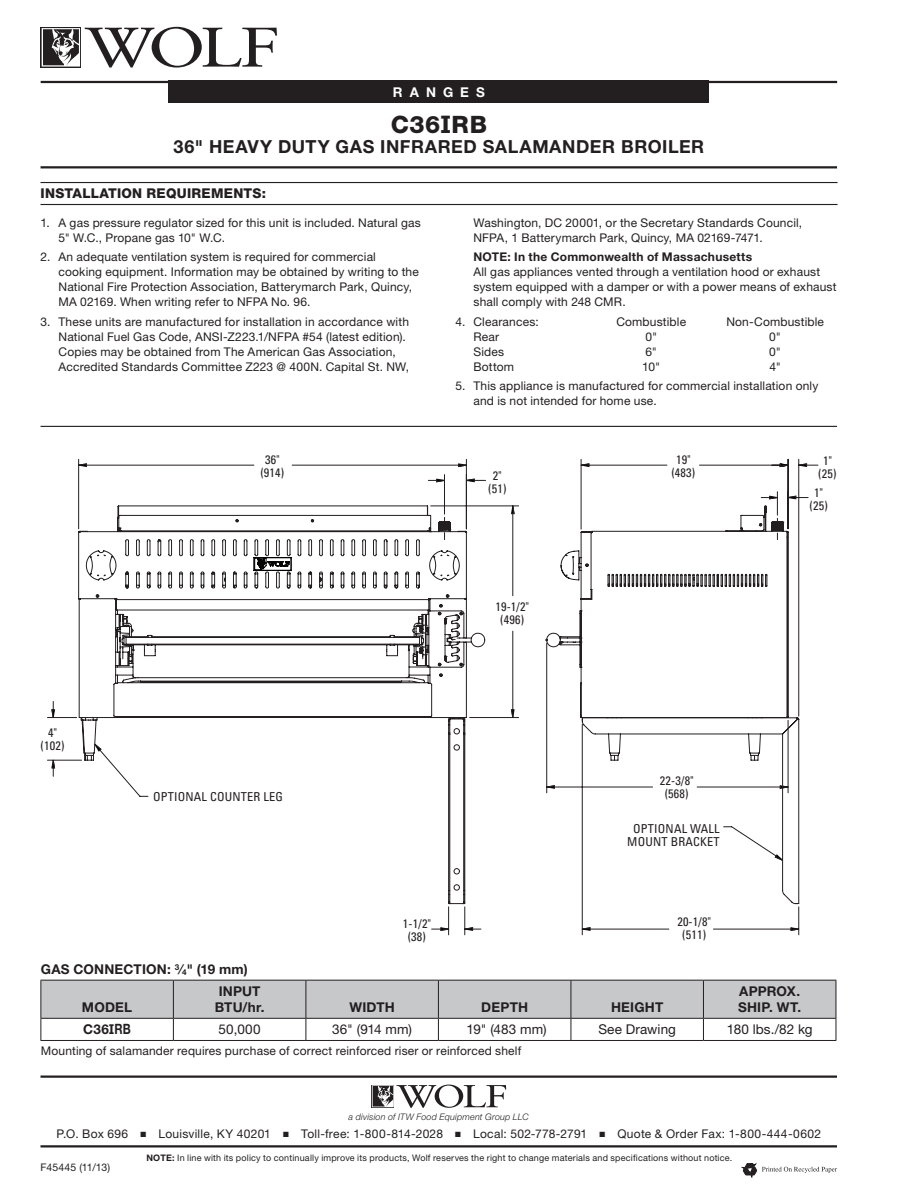
<style>
.page{position:relative;width:918px;height:1188px;background:#fff}
.page>*{position:absolute;margin:0;border:0;box-sizing:border-box;transform-origin:0 0}
.t1{font:800 24px "Helvetica Neue LT Std";color:#231f20}
.Title_Sub_1{font:700 18px "Helvetica Neue LT Std";letter-spacing:.03em;color:#231f20}
.Body_2_Align-Left{font:700 13.5px/16.5px "Helvetica Neue LT Std";letter-spacing:.015em;color:#231f20}
.Body_2_Align-Left-2{font:13.5px "Helvetica Neue LT Std";letter-spacing:.01em;color:#231f20}
.Sub_Head_1{font:800 13.5px "Helvetica Neue LT Std";letter-spacing:.02em;color:#231f20}
.t2{font:700 13.5px "Helvetica Neue LT Std";letter-spacing:.52em;color:#fff}
.t3{font:condensed 12.3px/13px "Univers LT Std";letter-spacing:.015em;color:#231f20;text-align:center}
.Body_2_Align-Left-3{font:12px/15px "Helvetica Neue LT Std";letter-spacing:.015em;color:#231f20}
.Body_2_Align-Left-4{font:700 12px "Helvetica Neue LT Std";letter-spacing:.02em;color:#231f20}
.t4{font:10.5px "Helvetica Neue LT Std";letter-spacing:.02em;color:#231f20}
.t5{font:9px "Helvetica Neue LT Std";letter-spacing:.02em;color:#231f20}
.t6{font:italic 300 9px "Helvetica Neue LT Std";letter-spacing:.02em;color:#231f20}
.s1{font-family:"Rockwell Std";font-weight:700;font-size:25.5px}
.s2{font-size:8.1px}
.s3{font-family:"Rockwell Std";font-size:14.25px}
.s4{font-size:14.25px}
.s5{font-weight:700}
</style>
<div class="page">
<hr style="left:40px;top:1076px;width:797px;height:2px;background:#231f20">
<div style="left:371px;top:1085px;width:23px;height:23px;background:#413d3e"></div>
<svg style="left:372px;top:1085px;width:134px;height:23px"></svg>
<hr style="left:40px;top:1145px;width:797px;height:3px;background:#231f20">
<hr style="left:41px;top:166px;width:796px;height:2px;background:#231f20">
<div style="left:169px;top:81px;width:540px;height:22px;background:#231f20"></div>
<hr style="left:41px;top:81px;width:796px;height:2px;background:#231f20">
<svg style="left:742px;top:1163px;width:95px;height:15px"></svg>
<div style="left:41px;top:27px;width:40px;height:40px;background:#726f70"></div>
<svg style="left:42px;top:27px;width:235px;height:41px"></svg>
<hr style="left:41px;top:426px;width:796px;height:1px;background:#231f20">
<hr style="left:41px;top:182px;width:797px;height:1px;background:#231f20">
<hr style="left:41px;top:204px;width:797px;height:1px;background:#231f20">
<svg style="left:40px;top:980px;width:797px;height:60px"></svg>
<hr style="left:40px;top:1040px;width:133px;height:1px;background:#231f20">
<hr style="left:173px;top:1040px;width:133px;height:1px;background:#231f20">
<hr style="left:306px;top:1040px;width:132px;height:1px;background:#231f20">
<hr style="left:438px;top:1040px;width:133px;height:1px;background:#231f20">
<hr style="left:571px;top:1040px;width:132px;height:1px;background:#231f20">
<hr style="left:703px;top:1040px;width:133px;height:1px;background:#231f20">
<hr style="left:40px;top:980px;width:133px;height:1px;background:#231f20">
<hr style="left:173px;top:980px;width:133px;height:1px;background:#231f20">
<hr style="left:306px;top:980px;width:132px;height:1px;background:#231f20">
<hr style="left:438px;top:980px;width:133px;height:1px;background:#231f20">
<hr style="left:571px;top:980px;width:132px;height:1px;background:#231f20">
<hr style="left:703px;top:980px;width:133px;height:1px;background:#231f20">
<svg style="left:51px;top:463px;width:756px;height:468px"></svg>
<svg style="left:78px;top:505px;width:722px;height:399px"></svg>
<hr style="left:254px;top:557px;width:37px;height:1px;background:#050504">
<svg style="left:254px;top:558px;width:38px;height:13px"></svg>
<p class="t2" style="left:393px;top:84px;width:93px">RANGES</p>
<p class="t1" style="left:391px;top:111px;width:98px">C36<span class="s1">I</span>RB</p>
<p class="Title_Sub_1" style="left:174px;top:135px;width:532px">36" HEAVY DUTY GAS INFRARED SALAMANDER BROILER</p>
<p class="Sub_Head_1" style="left:41px;top:185px;width:227px">INSTALLATION REQUIREMENTS:</p>
<p class="Body_2_Align-Left-3" style="left:59px;top:215px;width:364px;text-indent:-18px">1. A gas pressure regulator sized for this unit is included. Natural gas<br>5" W.C., Propane gas 10" W.C.</p>
<p class="Body_2_Align-Left-3" style="left:59px;top:249px;width:362px;text-indent:-18px">2. An adequate ventilation system is required for commercial cooking equipment. Information may be obtained by writing to the National Fire Protection Association, Batterymarch Park, Quincy, MA 02169. When writing refer to NFPA No. 96.</p>
<p class="Body_2_Align-Left-3" style="left:59px;top:314px;width:352px;text-indent:-18px">3. These units are manufactured for installation in accordance with National Fuel Gas Code, ANSI-Z223.1/NFPA #54 (latest edition).<br>Copies may be obtained from The American Gas Association, Accredited Standards Committee Z223 @ 400N. Capital St. NW,</p>
<p class="Body_2_Align-Left-3" style="left:473px;top:215px;width:330px">Washington, DC 20001, or the Secretary Standards Council,<br>NFPA, 1 Batterymarch Park, Quincy, MA 02169-7471.</p>
<p class="Body_2_Align-Left-4" style="left:473px;top:250px;width:280px">NOTE: In the Commonwealth of Massachusetts</p>
<p class="Body_2_Align-Left-3" style="left:473px;top:264px;width:365px">All gas appliances vented through a ventilation hood or exhaust system equipped with a damper or with a power means of exhaust shall comply with 248 CMR.</p>
<p class="Body_2_Align-Left-3" style="left:455px;top:314px;width:85px">4. Clearances:</p>
<p class="Body_2_Align-Left-3" style="left:616px;top:314px;width:71px">Combustible</p>
<p class="Body_2_Align-Left-3" style="left:726px;top:314px;width:99px">Non-Combustible</p>
<p class="Body_2_Align-Left-3" style="left:473px;top:329px;width:27px">Rear</p>
<p class="Body_2_Align-Left-3" style="left:645px;top:329px;width:13px">0"</p>
<p class="Body_2_Align-Left-3" style="left:769px;top:329px;width:13px">0"</p>
<p class="Body_2_Align-Left-3" style="left:473px;top:344px;width:32px">Sides</p>
<p class="Body_2_Align-Left-3" style="left:645px;top:344px;width:13px">6"</p>
<p class="Body_2_Align-Left-3" style="left:769px;top:344px;width:13px">0"</p>
<p class="Body_2_Align-Left-3" style="left:473px;top:359px;width:42px">Bottom</p>
<p class="Body_2_Align-Left-3" style="left:642px;top:359px;width:20px">10"</p>
<p class="Body_2_Align-Left-3" style="left:769px;top:359px;width:13px">4"</p>
<p class="Body_2_Align-Left-3" style="left:473px;top:378px;width:346px;text-indent:-18px">5. This appliance is manufactured for commercial installation only and is not intended for home use.</p>
<p class="t3" style="left:260px;top:453px;width:25px">36" (914)</p>
<p class="t3" style="left:40px;top:726px;width:25px">4" (102)</p>
<p class="t3" style="left:153px;top:790px;width:131px">OPTIONAL COUNTER LEG</p>
<p class="Body_2_Align-Left" style="left:41px;top:961px;width:208px">GAS CONNECTION: <sup>3</sup>⁄<span class="s2">4</span>" (19 mm)</p>
<p class="Body_2_Align-Left" style="left:82px;top:999px;width:52px">MODEL</p>
<p class="Body_2_Align-Left" style="left:215px;top:982px;width:51px">INPUT<br>BTU/hr.</p>
<p class="t3" style="left:488px;top:469px;width:20px">2" (51)</p>
<p class="t3" style="left:495px;top:600px;width:35px">19-1/2" (496)</p>
<p class="t3" style="left:403px;top:917px;width:29px">1-1/2" (38)</p>
<p class="t3" style="left:671px;top:453px;width:25px">19" (483)</p>
<p class="t3" style="left:818px;top:454px;width:20px">1" (25)</p>
<p class="t3" style="left:810px;top:486px;width:20px">1" (25)</p>
<p class="t3" style="left:660px;top:774px;width:35px">22-3/8" (568)</p>
<p class="t3" style="left:627px;top:822px;width:94px">OPTIONAL WALL<br>MOUNT BRACKET</p>
<p class="t3" style="left:677px;top:915px;width:35px">20-1/8" (511)</p>
<p class="Body_2_Align-Left" style="left:349px;top:999px;width:47px">WIDTH</p>
<p class="Body_2_Align-Left" style="left:481px;top:999px;width:48px">DEPTH</p>
<p class="Body_2_Align-Left" style="left:611px;top:999px;width:54px">HEIGHT</p>
<p class="Body_2_Align-Left" style="left:739px;top:982px;width:62px">APPROX.</p>
<p class="Body_2_Align-Left" style="left:738px;top:999px;width:65px">SHIP. WT.</p>
<p class="Body_2_Align-Left" style="left:83px;top:1021px;width:49px">C36<span class="s3">I</span><span class="s4">RB</span></p>
<p class="Body_2_Align-Left-2" style="left:219px;top:1021px;width:43px">50,000</p>
<p class="Body_2_Align-Left-2" style="left:332px;top:1021px;width:81px">36" (914 mm)</p>
<p class="Body_2_Align-Left-2" style="left:467px;top:1021px;width:82px">19" (483 mm)</p>
<p class="Body_2_Align-Left-2" style="left:598px;top:1021px;width:79px">See Drawing</p>
<p class="Body_2_Align-Left-2" style="left:727px;top:1021px;width:87px">180 lbs./82 kg</p>
<p class="Body_2_Align-Left-3" style="left:41px;top:1043px;width:482px">Mounting of salamander requires purchase of correct reinforced riser or reinforced shelf</p>
<p class="t6" style="left:349px;top:1111px;width:182px">a division of ITW Food Equipment Group LLC</p>
<p class="Body_2_Align-Left-3" style="left:56px;top:1127px;width:766px">P.O. Box 696 ■ Louisville, KY 40201 ■ Toll-free: 1-800-814-2028 ■ Local: 502-778-2791 ■ Quote &amp; Order Fax: 1-800-444-0602</p>
<p class="t4" style="left:40px;top:1161px;width:71px">F45445 (11/13)</p>
<p class="t5" style="left:146px;top:1152px;width:588px"><span class="s5">NOTE:</span> In line with its policy to continually improve its products, Wolf reserves the right to change materials and specifications without notice.</p>
</div>
